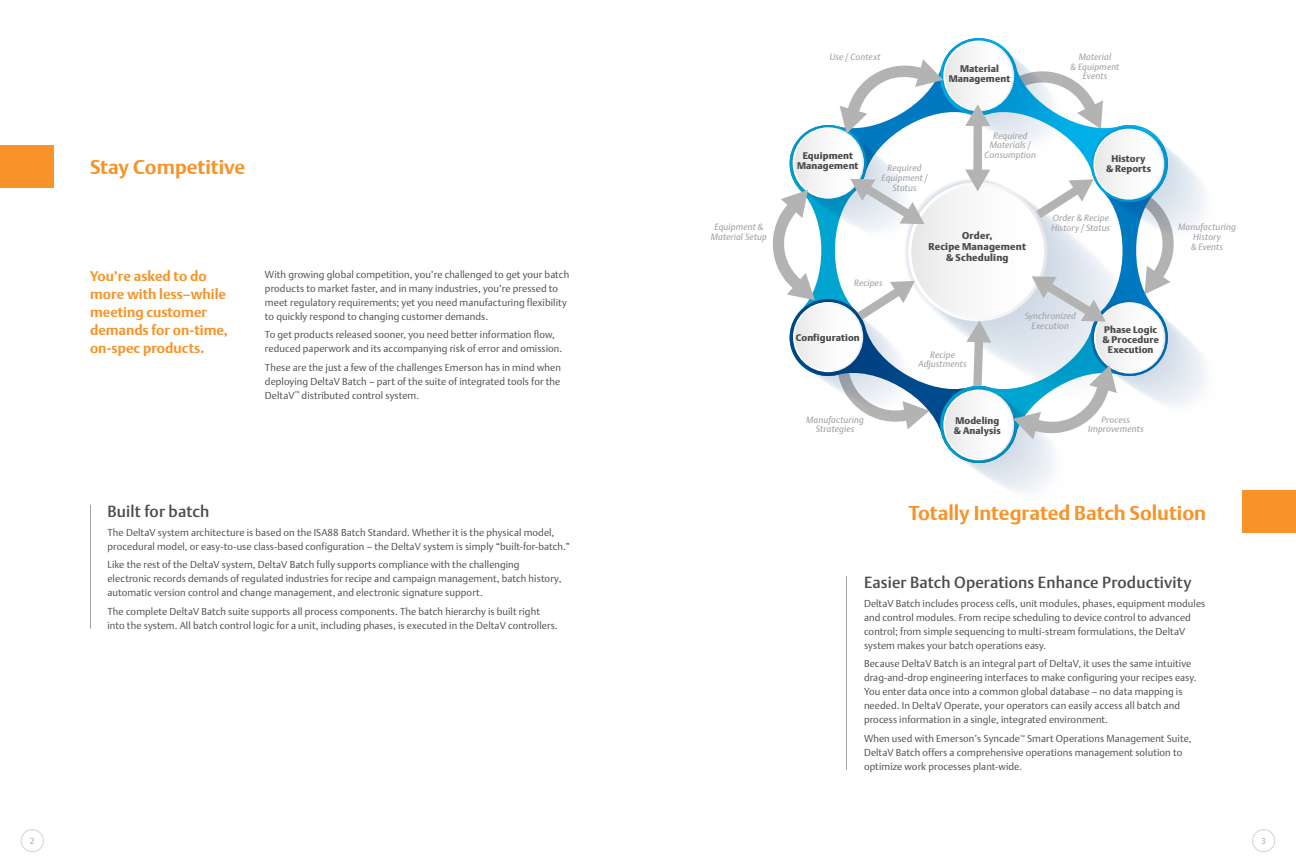
<style>
.page{position:relative;width:1296px;height:864px;background:#fff}
.page>*{position:absolute;margin:0;border:0;box-sizing:border-box;transform-origin:0 0}
.t1{font:700 20px "DTL Argo T";color:#f79328}
.Pagaraph_-_Main{font:500 16px "DTL Argo T";letter-spacing:.01em;color:#4b4c4d}
.t2{font:700 14px/18px "DTL Argo T";color:#f79328}
.Pagaraph_-_Main-2{font:300 10px/14px "DTL Argo T";letter-spacing:.01em;color:#4b4c4d}
.Pagaraph_-_Main-3{font:900 9.8px/10.9px "DTL Argo T";letter-spacing:.02em;color:#4b4c4d;text-align:center}
.Pagaraph_-_Main-4{font:900 9.6px "DTL Argo T";letter-spacing:.01em;color:#4b4c4d}
.Pagaraph_-_Main-5{font:italic 9px "DTL Argo T";letter-spacing:.015em;color:#a0a1a5}
.t3{font:8.5px "DTL Argo T";color:#adaeb2}
</style>
<div class="page">
<div style="left:1252px;top:829px;width:23px;height:23px;border:1px solid #d1d2d4;border-radius:50%"></div>
<div style="left:21px;top:829px;width:23px;height:23px;border:1px solid #d1d2d4;border-radius:50%"></div>
<div style="left:1242px;top:491px;width:54px;height:42px;background:#f79328"></div>
<div style="left:0;top:145px;width:54px;height:42px;background:#f79328"></div>
<svg style="left:772px;top:38px;width:433px;height:454px"></svg>
<hr style="left:846px;top:576px;width:1px;height:194px;background:#a0a1a5">
<hr style="left:90px;top:505px;width:1px;height:124px;background:#a0a1a5">
<p class="t1" style="left:90px;top:155px;width:157px">Stay Competitive</p>
<p class="t2" style="left:90px;top:267px;width:139px">You’re asked to do more with less–while meeting customer demands for on-time, on-spec products.</p>
<p class="Pagaraph_-_Main-2" style="left:265px;top:267px;width:306px">With growing global competition, you’re challenged to get your batch products to market faster, and in many industries, you’re pressed to meet regulatory requirements; yet you need manufacturing flexibility to quickly respond to changing customer demands.</p>
<p class="Pagaraph_-_Main-2" style="left:265px;top:328px;width:299px">To get products released sooner, you need better information flow, reduced paperwork and its accompanying risk of error and omission.</p>
<p class="Pagaraph_-_Main-2" style="left:265px;top:360px;width:297px;text-align:justify">These are the just a few of the challenges Emerson has in mind when deploying DeltaV Batch – part of the suite of integrated tools for the DeltaV<sup>™</sup> distributed control system.</p>
<p class="Pagaraph_-_Main" style="left:108px;top:502px;width:103px">Built for batch</p>
<p class="Pagaraph_-_Main-2" style="left:108px;top:525px;width:464px">The DeltaV system architecture is based on the ISA88 Batch Standard. Whether it is the physical model, procedural model, or easy-to-use class-based configuration – the DeltaV system is simply “built-for-batch.”</p>
<p class="Pagaraph_-_Main-2" style="left:108px;top:557px;width:455px">Like the rest of the DeltaV system, DeltaV Batch fully supports compliance with the challenging electronic records demands of regulated industries for recipe and campaign management, batch history, automatic version control and change management, and electronic signature support.</p>
<p class="Pagaraph_-_Main-2" style="left:108px;top:604px;width:452px">The complete DeltaV Batch suite supports all process components. The batch hierarchy is built right into the system. All batch control logic for a unit, including phases, is executed in the DeltaV controllers.</p>
<p class="Pagaraph_-_Main-5" style="left:715px;top:221px;width:50px">Equipment &amp;</p>
<p class="Pagaraph_-_Main-5" style="left:711px;top:231px;width:58px">Material Setup</p>
<p class="Pagaraph_-_Main-5" style="left:830px;top:51px;width:52px">Use / Context</p>
<p class="Pagaraph_-_Main-4" style="left:960px;top:63px;width:41px">Material</p>
<p class="Pagaraph_-_Main-4" style="left:949px;top:73px;width:63px">Management</p>
<p class="Pagaraph_-_Main-5" style="left:1079px;top:51px;width:34px">Material</p>
<p class="Pagaraph_-_Main-5" style="left:1071px;top:61px;width:50px">&amp; Equipment</p>
<p class="Pagaraph_-_Main-5" style="left:1083px;top:71px;width:26px">Events</p>
<p class="Pagaraph_-_Main-4" style="left:803px;top:150px;width:52px">Equipment</p>
<p class="Pagaraph_-_Main-4" style="left:797px;top:160px;width:63px">Management</p>
<p class="Pagaraph_-_Main-5" style="left:888px;top:162px;width:35px">Required</p>
<p class="Pagaraph_-_Main-5" style="left:881px;top:172px;width:48px">Equipment /</p>
<p class="Pagaraph_-_Main-5" style="left:893px;top:182px;width:26px">Status</p>
<p class="Pagaraph_-_Main-5" style="left:993px;top:130px;width:35px">Required</p>
<p class="Pagaraph_-_Main-5" style="left:990px;top:140px;width:42px">Materials /</p>
<p class="Pagaraph_-_Main-5" style="left:985px;top:150px;width:53px">Consumption</p>
<p class="Pagaraph_-_Main-3" style="left:929px;top:230px;width:99px">Order,<br>Recipe Management</p>
<p class="Pagaraph_-_Main-3" style="left:946px;top:252px;width:64px">&amp; Scheduling</p>
<p class="Pagaraph_-_Main-5" style="left:854px;top:278px;width:30px">Recipes</p>
<p class="Pagaraph_-_Main-4" style="left:1112px;top:153px;width:35px">History</p>
<p class="Pagaraph_-_Main-4" style="left:1106px;top:163px;width:46px">&amp; Reports</p>
<p class="Pagaraph_-_Main-5" style="left:1053px;top:212px;width:58px">Order &amp; Recipe</p>
<p class="Pagaraph_-_Main-5" style="left:1051px;top:222px;width:60px">History / Status</p>
<p class="Pagaraph_-_Main-4" style="left:796px;top:332px;width:66px">Configuration</p>
<p class="Pagaraph_-_Main-5" style="left:806px;top:414px;width:59px">Manufacturing</p>
<p class="Pagaraph_-_Main-5" style="left:816px;top:424px;width:40px">Strategies</p>
<p class="Pagaraph_-_Main-5" style="left:930px;top:349px;width:26px">Recipe</p>
<p class="Pagaraph_-_Main-5" style="left:918px;top:359px;width:50px">Adjustments</p>
<p class="Pagaraph_-_Main-4" style="left:955px;top:415px;width:45px">Modeling</p>
<p class="Pagaraph_-_Main-4" style="left:954px;top:425px;width:48px">&amp; Analysis</p>
<p class="Pagaraph_-_Main-5" style="left:1025px;top:311px;width:53px">Synchronized</p>
<p class="Pagaraph_-_Main-5" style="left:1032px;top:320px;width:39px">Execution</p>
<p class="Pagaraph_-_Main-4" style="left:1104px;top:324px;width:54px">Phase Logic</p>
<p class="Pagaraph_-_Main-4" style="left:1103px;top:334px;width:58px">&amp; Procedure</p>
<p class="Pagaraph_-_Main-4" style="left:1108px;top:344px;width:47px">Execution</p>
<p class="Pagaraph_-_Main-5" style="left:1101px;top:414px;width:30px">Process</p>
<p class="Pagaraph_-_Main-5" style="left:1088px;top:424px;width:57px">Improvements</p>
<p class="Pagaraph_-_Main-5" style="left:1178px;top:222px;width:59px">Manufacturing</p>
<p class="Pagaraph_-_Main-5" style="left:1193px;top:232px;width:29px">History</p>
<p class="Pagaraph_-_Main-5" style="left:1191px;top:241px;width:33px">&amp; Events</p>
<p class="t1" style="left:909px;top:501px;width:299px">Totally Integrated Batch Solution</p>
<p class="Pagaraph_-_Main" style="left:864px;top:573px;width:329px">Easier Batch Operations Enhance Productivity</p>
<p class="Pagaraph_-_Main-2" style="left:864px;top:596px;width:343px">DeltaV Batch includes process cells, unit modules, phases, equipment modules and control modules. From recipe scheduling to device control to advanced control; from simple sequencing to multi-stream formulations, the DeltaV system makes your batch operations easy.</p>
<p class="Pagaraph_-_Main-2" style="left:864px;top:657px;width:334px">Because DeltaV Batch is an integral part of DeltaV, it uses the same intuitive drag-and-drop engineering interfaces to make configuring your recipes easy.<br>You enter data once into a common global database – no data mapping is needed. In DeltaV Operate, your operators can easily access all batch and process information in a single, integrated environment.</p>
<p class="Pagaraph_-_Main-2" style="left:864px;top:731px;width:329px">When used with Emerson’s Syncade<sup>™</sup> Smart Operations Management Suite,<br>DeltaV Batch offers a comprehensive operations management solution to optimize work processes plant-wide.</p>
<p class="t3" style="left:30px;top:836px;width:6px">2</p>
<p class="t3" style="left:1261px;top:836px;width:6px">3</p>
</div>
